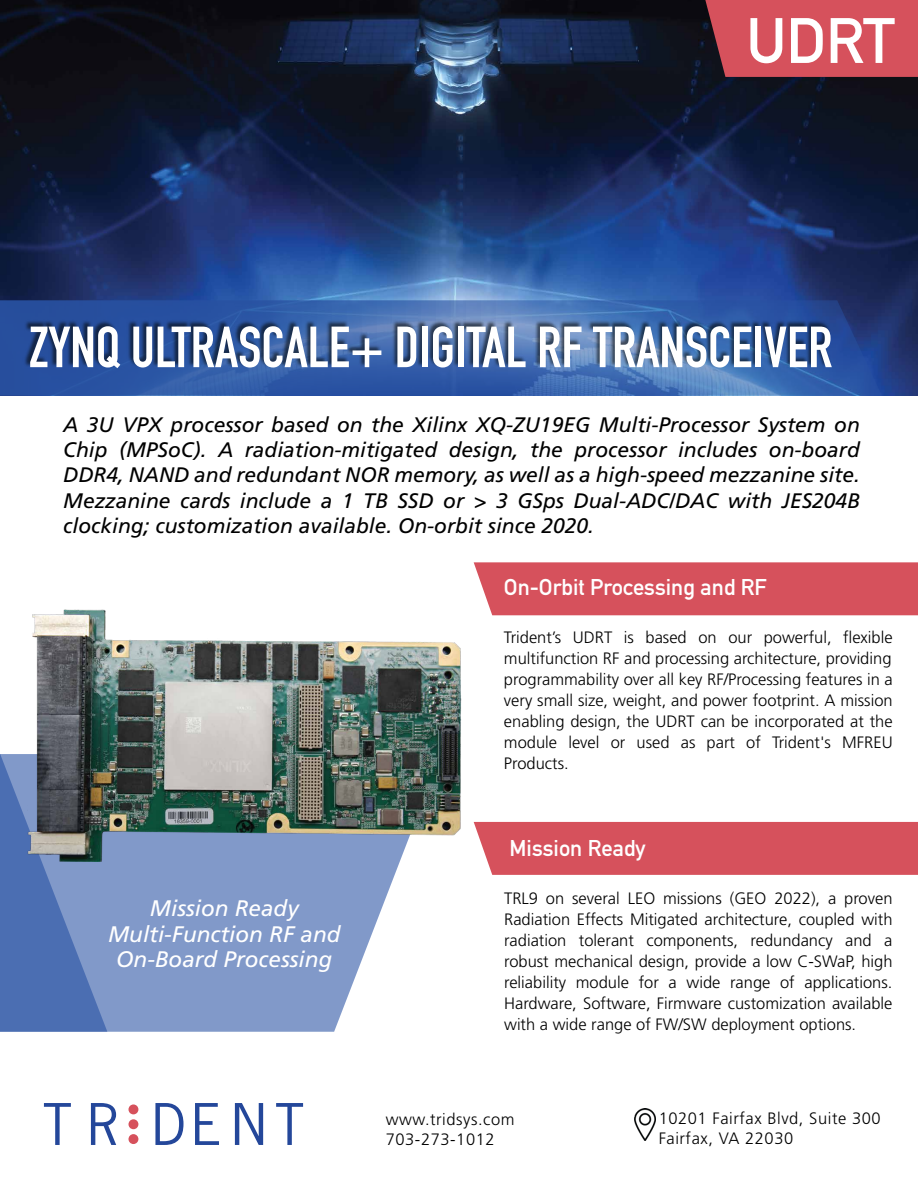
<style>
.page{position:relative;width:918px;height:1188px;background:#fff}
.page>*{position:absolute;margin:0;border:0;box-sizing:border-box;transform-origin:0 0}
.t1{font:700 63px "DIN Alternate";color:#fff}
.t2{font:700 57px "DIN Condensed";color:#fff}
.t3{font:italic 22.5px/25.5px "Frutiger LT Std";color:#fff;text-align:center}
.t4{font:700 22.5px "DIN Alternate";color:#fff}
.t5{font:italic 21px/25.5px "Frutiger LT Std";color:#000;text-align:justify}
.t6{font:300 16.5px/21px "Frutiger LT Std";color:#000;text-align:justify}
.t7{font:300 16.5px/19.8px "Frutiger LT Std";letter-spacing:.035em;color:#000}
</style>
<div class="page">
<img style="left:0;top:0;width:918px;height:396px">
<div style="left:474px;top:562px;width:444px;height:53px;background:#d6515c"></div>
<div style="left:474px;top:822px;width:444px;height:53px;background:#d6515c"></div>
<svg style="left:0;top:861px;width:400px;height:171px;fill:#8199c9"></svg>
<div style="left:705px;top:0;width:213px;height:77px;background:#d6515c"></div>
<svg style="left:0;top:300px;width:882px;height:96px"></svg>
<svg style="left:44px;top:1103px;width:27px;height:42px"></svg>
<svg style="left:91px;top:1103px;width:25px;height:42px"></svg>
<svg style="left:155px;top:1103px;width:28px;height:42px"></svg>
<svg style="left:195px;top:1103px;width:24px;height:42px"></svg>
<svg style="left:235px;top:1103px;width:28px;height:42px"></svg>
<svg style="left:276px;top:1103px;width:27px;height:42px"></svg>
<div style="left:129px;top:1104px;width:9px;height:10px;background:#d6515c;border-radius:50%"></div>
<div style="left:129px;top:1119px;width:9px;height:10px;background:#d6515c;border-radius:50%"></div>
<div style="left:129px;top:1134px;width:9px;height:10px;background:#d6515c;border-radius:50%"></div>
<img style="left:634px;top:1109px;width:22px;height:32px">
<img style="left:22px;top:311px;width:874px;height:82px">
<img style="left:0;top:610px;width:462px;height:251px">
<h1 class="t1" style="left:747px;top:-7px;width:150px">UDRT</h1>
<h2 class="t2" style="left:29px;top:314px;width:805px">ZYNQ ULTRASCALE+ DIGITAL RF TRANSCEIVER</h2>
<p class="t5" style="left:63px;top:412px;width:798px">A 3U VPX processor based on the Xilinx XQ-ZU19EG Multi-Processor System on Chip (MPSoC). A radiation-mitigated design, the processor includes on-board DDR4, NAND and redundant NOR memory, as well as a high-speed mezzanine site.<br>Mezzanine cards include a 1 TB SSD or &gt; 3 GSps Dual-ADC/DAC with JES204B clocking; customization available. On-orbit since 2020.</p>
<h3 class="t3" style="left:108px;top:896px;width:234px">Mission Ready<br>Multi-Function RF and<br>On-Board Processing</h3>
<h3 class="t4" style="left:504px;top:570px;width:264px">On-Orbit Processing and RF</h3>
<p class="t6" style="left:504px;top:627px;width:390px">Trident’s UDRT is based on our powerful, flexible multifunction RF and processing architecture, providing programmability over all key RF/Processing features in a very small size, weight, and power footprint. A mission enabling design, the UDRT can be incorporated at the module level or used as part of Trident's MFREU Products.</p>
<h3 class="t4" style="left:510px;top:831px;width:138px">Mission Ready</h3>
<p class="t6" style="left:504px;top:888px;width:390px">TRL9 on several LEO missions (GEO 2022), a proven Radiation Effects Mitigated architecture, coupled with radiation tolerant components, redundancy and a robust mechanical design, provide a low C-SWaP, high reliability module for a wide range of applications.<br>Hardware, Software, Firmware customization available with a wide range of FW/SW deployment options.</p>
<p class="t7" style="left:386px;top:1109px;width:130px">www.tridsys.com<br>703-273-1012</p>
<p class="t7" style="left:659px;top:1109px;width:224px">10201 Fairfax Blvd, Suite 300<br>Fairfax, VA 22030</p>
</div>
